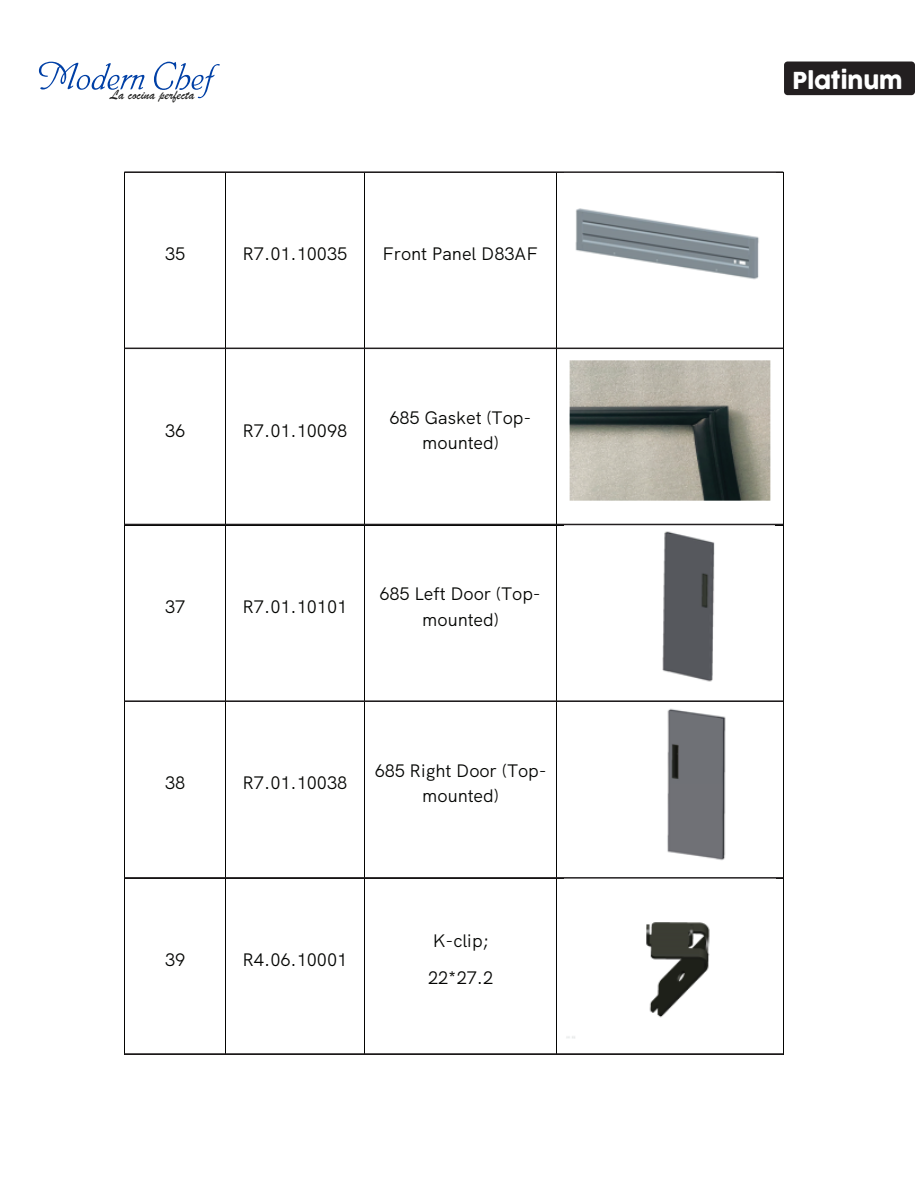
<style>
.page{position:relative;width:915px;height:1188px;background:#fff}
.page>*{position:absolute;margin:0;border:0;box-sizing:border-box;transform-origin:0 0}
.t1{font:22.8px "Cocogoose";color:#fff;scale:.96 1}
.t2{font:18.15px/25px "HK Grotesk";letter-spacing:-.01em;color:#040503;text-align:center}
.t3{font:14.25px "Brush Script";color:#1f1f1e}
</style>
<div class="page">
<svg style="left:39px;top:62px;width:105px;height:28px"></svg>
<svg style="left:154px;top:62px;width:66px;height:36px"></svg>
<div style="left:783px;top:62px;width:131px;height:33px;background:#231f20;border-radius:4px"></div>
<hr style="left:124px;top:173px;width:1px;height:175px;background:#040503">
<hr style="left:225px;top:173px;width:1px;height:175px;background:#040503">
<hr style="left:364px;top:173px;width:1px;height:175px;background:#040503">
<hr style="left:556px;top:173px;width:1px;height:175px;background:#040503">
<hr style="left:782px;top:173px;width:1px;height:175px;background:#040503">
<hr style="left:124px;top:349px;width:1px;height:176px;background:#040503">
<hr style="left:225px;top:349px;width:1px;height:176px;background:#040503">
<hr style="left:364px;top:349px;width:1px;height:176px;background:#040503">
<hr style="left:556px;top:349px;width:1px;height:176px;background:#040503">
<hr style="left:782px;top:349px;width:1px;height:176px;background:#040503">
<hr style="left:125px;top:525px;width:100px;height:1px;background:#040503">
<hr style="left:226px;top:525px;width:138px;height:1px;background:#040503">
<hr style="left:364px;top:525px;width:192px;height:1px;background:#040503">
<hr style="left:556px;top:525px;width:226px;height:1px;background:#040503">
<hr style="left:124px;top:525px;width:1px;height:176px;background:#040503">
<hr style="left:225px;top:525px;width:1px;height:176px;background:#040503">
<hr style="left:364px;top:525px;width:1px;height:176px;background:#040503">
<hr style="left:556px;top:525px;width:1px;height:176px;background:#040503">
<hr style="left:782px;top:525px;width:1px;height:176px;background:#040503">
<hr style="left:124px;top:702px;width:1px;height:176px;background:#040503">
<hr style="left:225px;top:702px;width:1px;height:176px;background:#040503">
<hr style="left:364px;top:702px;width:1px;height:176px;background:#040503">
<hr style="left:556px;top:702px;width:1px;height:176px;background:#040503">
<hr style="left:782px;top:702px;width:1px;height:176px;background:#040503">
<hr style="left:125px;top:878px;width:100px;height:1px;background:#040503">
<hr style="left:226px;top:878px;width:138px;height:1px;background:#040503">
<hr style="left:364px;top:878px;width:192px;height:1px;background:#040503">
<hr style="left:556px;top:878px;width:226px;height:1px;background:#040503">
<hr style="left:124px;top:878px;width:1px;height:176px;background:#040503">
<hr style="left:225px;top:878px;width:1px;height:176px;background:#040503">
<hr style="left:364px;top:878px;width:1px;height:176px;background:#040503">
<hr style="left:556px;top:878px;width:1px;height:176px;background:#040503">
<hr style="left:782px;top:878px;width:1px;height:176px;background:#040503">
<img style="left:575px;top:208px;width:184px;height:72px">
<img style="left:564px;top:349px;width:211px;height:152px">
<img style="left:662px;top:531px;width:53px;height:151px">
<img style="left:667px;top:708px;width:59px;height:153px">
<img style="left:564px;top:878px;width:211px;height:161px">
<hr style="left:124px;top:1053px;width:659px;height:2px;background:#231f20">
<hr style="left:124px;top:877px;width:659px;height:1px;background:#231f20">
<hr style="left:124px;top:700px;width:659px;height:2px;background:#231f20">
<hr style="left:124px;top:524px;width:659px;height:1px;background:#231f20">
<hr style="left:124px;top:348px;width:659px;height:1px;background:#231f20">
<hr style="left:124px;top:171px;width:659px;height:2px;background:#231f20">
<p class="t3" style="left:110px;top:86px;width:86px">La cocina perfecta</p>
<p class="t2" style="left:165px;top:240px;width:22px">35</p>
<p class="t2" style="left:242px;top:240px;width:106px">R7.01.10035</p>
<p class="t2" style="left:382px;top:240px;width:157px">Front Panel D83AF</p>
<p class="t2" style="left:165px;top:416px;width:22px">36</p>
<p class="t2" style="left:242px;top:416px;width:106px">R7.01.10098</p>
<p class="t2" style="left:389px;top:403px;width:143px">685 Gasket (Top&shy;mounted)</p>
<p class="t2" style="left:165px;top:592px;width:22px">37</p>
<p class="t2" style="left:242px;top:592px;width:106px">R7.01.10101</p>
<p class="t2" style="left:379px;top:579px;width:163px;line-height:25.5px">685 Left Door (Top&shy;mounted)</p>
<p class="t2" style="left:165px;top:769px;width:22px">38</p>
<p class="t2" style="left:242px;top:769px;width:106px">R7.01.10038</p>
<p class="t2" style="left:374px;top:756px;width:173px">685 Right Door (Top&shy;mounted)</p>
<p class="t2" style="left:165px;top:945px;width:22px">39</p>
<p class="t2" style="left:242px;top:945px;width:106px">R4.06.10001</p>
<p class="t2" style="left:428px;top:920px;width:67px;line-height:37.2px;text-align:left">K-clip;<br>22*27.2</p>
<p class="t1" style="left:792px;top:65px;width:116px">Platinum</p>
</div>
